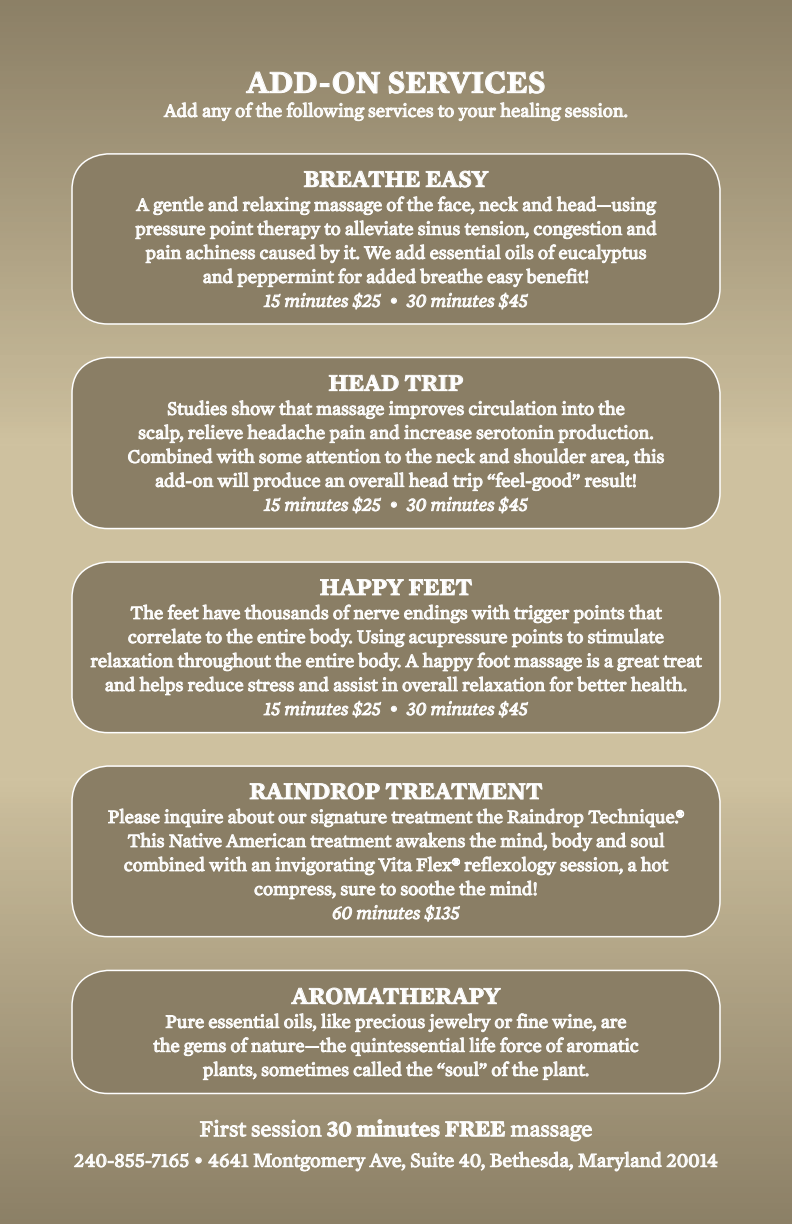
<style>
.page{position:relative;width:792px;height:1224px;background:#fff}
.page>*{position:absolute;margin:0;border:0;box-sizing:border-box;transform-origin:0 0}
.t1{font:600 32px "Mercury Text G1";color:#fff}
.t2{font:600 24px "Mercury Text G1";color:#fff}
.t3{font:22.8px "Mercury Text G1";color:#fff}
.t4{font:20px "Mercury Text G1";color:#fff}
.t5{font:19px/24px "Mercury Text G1";color:#fff;text-align:center}
.t6{font:italic 19px "Mercury Text G1";color:#fff}
.s1{font-weight:600}
</style>
<div class="page">
<div style="left:0;top:0;width:792px;height:1222px;background:#cec19f"></div>
<div style="left:0;top:779px;width:792px;height:445px;background:linear-gradient(to bottom,#cdc09e,#8b7f66)"></div>
<div style="left:0;top:0;width:792px;height:445px;background:linear-gradient(to bottom,#8b7f65,#cdc09e)"></div>
<div style="left:72px;top:154px;width:648px;height:170px;background:#8a7e65;border-radius:36px"></div>
<div style="left:71px;top:153px;width:650px;height:172px;border:2px solid #fff;border-radius:36px"></div>
<svg style="left:304px;top:171px;width:116px;height:16px"></svg>
<svg style="left:426px;top:171px;width:62px;height:16px"></svg>
<svg style="left:136px;top:196px;width:520px;height:91px"></svg>
<svg style="left:264px;top:293px;width:117px;height:16px"></svg>
<svg style="left:391px;top:298px;width:6px;height:5px"></svg>
<svg style="left:407px;top:293px;width:121px;height:16px"></svg>
<div style="left:72px;top:357px;width:648px;height:172px;background:#8a7e65;border-radius:36px"></div>
<div style="left:71px;top:357px;width:650px;height:172px;border:2px solid #fff;border-radius:36px"></div>
<svg style="left:329px;top:375px;width:69px;height:16px"></svg>
<svg style="left:405px;top:375px;width:58px;height:16px"></svg>
<svg style="left:128px;top:400px;width:536px;height:66px"></svg>
<svg style="left:156px;top:472px;width:164px;height:19px"></svg>
<svg style="left:326px;top:472px;width:156px;height:19px"></svg>
<svg style="left:488px;top:472px;width:148px;height:19px"></svg>
<svg style="left:264px;top:497px;width:117px;height:16px"></svg>
<svg style="left:391px;top:502px;width:6px;height:5px"></svg>
<svg style="left:407px;top:497px;width:121px;height:16px"></svg>
<div style="left:72px;top:562px;width:648px;height:171px;background:#8a7e65;border-radius:36px"></div>
<div style="left:71px;top:561px;width:650px;height:172px;border:2px solid #fff;border-radius:36px"></div>
<svg style="left:320px;top:579px;width:152px;height:16px"></svg>
<svg style="left:131px;top:605px;width:197px;height:14px"></svg>
<svg style="left:334px;top:605px;width:328px;height:18px"></svg>
<svg style="left:129px;top:629px;width:123px;height:14px"></svg>
<svg style="left:258px;top:629px;width:405px;height:18px"></svg>
<svg style="left:91px;top:653px;width:508px;height:18px"></svg>
<svg style="left:605px;top:656px;width:97px;height:15px"></svg>
<svg style="left:106px;top:677px;width:137px;height:18px"></svg>
<svg style="left:249px;top:677px;width:437px;height:14px"></svg>
<svg style="left:264px;top:701px;width:117px;height:16px"></svg>
<svg style="left:391px;top:706px;width:6px;height:5px"></svg>
<svg style="left:407px;top:701px;width:121px;height:16px"></svg>
<div style="left:72px;top:766px;width:648px;height:171px;background:#8a7e65;border-radius:36px"></div>
<div style="left:71px;top:765px;width:650px;height:172px;border:2px solid #fff;border-radius:36px"></div>
<svg style="left:250px;top:783px;width:130px;height:16px"></svg>
<svg style="left:386px;top:783px;width:156px;height:16px"></svg>
<svg style="left:108px;top:809px;width:51px;height:14px"></svg>
<svg style="left:165px;top:809px;width:337px;height:18px"></svg>
<svg style="left:508px;top:809px;width:176px;height:18px"></svg>
<svg style="left:128px;top:833px;width:536px;height:18px"></svg>
<svg style="left:124px;top:857px;width:544px;height:18px"></svg>
<svg style="left:255px;top:881px;width:281px;height:18px"></svg>
<svg style="left:333px;top:905px;width:127px;height:16px"></svg>
<div style="left:72px;top:970px;width:648px;height:123px;background:#8a7e65;border-radius:36px"></div>
<div style="left:71px;top:970px;width:650px;height:124px;border:2px solid #fff;border-radius:36px"></div>
<svg style="left:291px;top:988px;width:210px;height:16px"></svg>
<svg style="left:153px;top:1013px;width:485px;height:67px"></svg>
<svg style="left:246px;top:72px;width:134px;height:21px;background:#ada48f"></svg>
<svg style="left:389px;top:72px;width:155px;height:21px;background:#b2a995"></svg>
<svg style="left:164px;top:102px;width:33px;height:15px"></svg>
<svg style="left:203px;top:102px;width:424px;height:19px;background:#b5ac98"></svg>
<svg style="left:200px;top:1120px;width:46px;height:17px"></svg>
<svg style="left:252px;top:1120px;width:99px;height:17px;background:#b8b09d"></svg>
<svg style="left:357px;top:1119px;width:148px;height:18px;background:#b8af9d"></svg>
<svg style="left:511px;top:1125px;width:81px;height:16px"></svg>
<svg style="left:74px;top:1153px;width:114px;height:14px;background:#bbb3a2"></svg>
<svg style="left:196px;top:1158px;width:5px;height:5px"></svg>
<svg style="left:208px;top:1154px;width:40px;height:13px"></svg>
<svg style="left:254px;top:1154px;width:151px;height:17px;background:#b5ad9a"></svg>
<svg style="left:411px;top:1152px;width:162px;height:18px;background:#b3ab98"></svg>
<svg style="left:579px;top:1152px;width:138px;height:19px;background:#b3aa97"></svg>
<p class="t1" style="left:246px;top:58px;width:301px">ADD-ON SERVICES</p>
<p class="t5" style="left:164px;top:97px;width:465px">Add any of the following services to your healing session.</p>
<p class="t2" style="left:304px;top:161px;width:186px">BREATHE EASY</p>
<p class="t5" style="left:135px;top:191px;width:523px">A gentle and relaxing massage of the face, neck and head—using pressure point therapy to alleviate sinus tension, congestion and pain achiness caused by it. We add essential oils of eucalyptus and peppermint for added breathe easy benefit!</p>
<p class="t6" style="left:264px;top:287px;width:265px">15 minutes $25 • 30 minutes $45</p>
<p class="t2" style="left:329px;top:365px;width:136px">HEAD TRIP</p>
<p class="t5" style="left:128px;top:395px;width:538px">Studies show that massage improves circulation into the<br>scalp, relieve headache pain and increase serotonin production.<br>Combined with some attention to the neck and shoulder area, this add-on will produce an overall head trip “feel-good” result!</p>
<p class="t6" style="left:264px;top:491px;width:265px">15 minutes $25 • 30 minutes $45</p>
<p class="t2" style="left:320px;top:569px;width:154px">HAPPY FEET</p>
<p class="t5" style="left:90px;top:600px;width:613px">The feet have thousands of nerve endings with trigger points that<br>correlate to the entire body. Using acupressure points to stimulate relaxation throughout the entire body. A happy foot massage is a great treat and helps reduce stress and assist in overall relaxation for better health.</p>
<p class="t6" style="left:264px;top:695px;width:265px">15 minutes $25 • 30 minutes $45</p>
<p class="t2" style="left:249px;top:773px;width:295px">RAINDROP TREATMENT</p>
<p class="t5" style="left:108px;top:804px;width:578px">Please inquire about our signature treatment the Raindrop Technique.<span class="s1">® </span>This Native American treatment awakens the mind, body and soul combined with an invigorating Vita Flex<span class="s1">®</span> reflexology session, a hot compress, sure to soothe the mind!</p>
<p class="t6" style="left:332px;top:899px;width:129px">60 minutes $135</p>
<p class="t2" style="left:292px;top:978px;width:210px">AROMATHERAPY</p>
<p class="t5" style="left:153px;top:1008px;width:487px">Pure essential oils, like precious jewelry or fine wine, are the gems of nature—the quintessential life force of aromatic plants, sometimes called the “soul” of the plant.</p>
<p class="t3" style="left:200px;top:1112px;width:394px">First session <span class="s1">30 minutes FREE</span> massage</p>
<p class="t4" style="left:74px;top:1146px;width:646px">240-855-7165 • 4641 Montgomery Ave, Suite 40, Bethesda, Maryland 20014</p>
</div>
